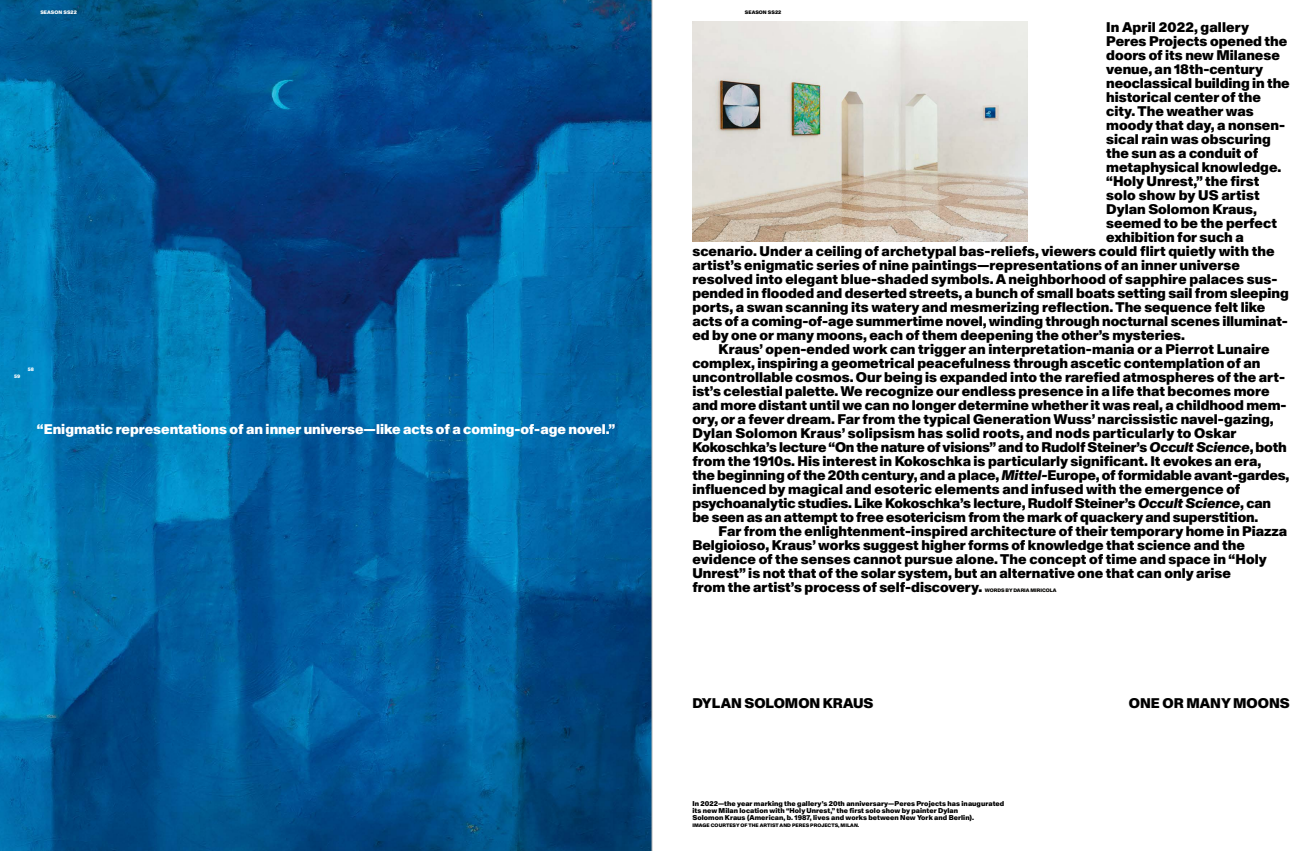
<style>
.page{position:relative;width:1304px;height:851px;background:#fff}
.page>*{position:absolute;margin:0;border:0;box-sizing:border-box;transform-origin:0 0}
.t1{font:14px "Monument Kaleidoscope Heavy";color:#000}
.t2{font:14px "Monument Kaleidoscope Heavy";color:#fff}
.t3{font:7px/7px "Monument Kaleidoscope Heavy";letter-spacing:.01em;color:#000}
.t4{font:5px "Monument Kaleidoscope Heavy";letter-spacing:.01em;color:#000}
.t5{font:5px "Monument Kaleidoscope Heavy";color:#050400}
.t6{font:5px "Monument Kaleidoscope Heavy";letter-spacing:.01em;color:#fff}
.s1{font-style:italic}
</style>
<div class="page">
<img style="left:0;top:0;width:652px;height:850px">
<img style="left:692px;top:21px;width:336px;height:221px">
<hr style="left:652px;top:0;width:1px;height:850px;background:#b1b4b4">
<p class="t6" style="left:40px;top:8px;width:38px">SEASON SS22</p>
<p class="t4" style="left:745px;top:8px;width:38px">SEASON SS22</p>
<p class="t6" style="left:28px;top:365px;width:8px">58</p>
<p class="t6" style="left:14px;top:372px;width:8px">59</p>
<p class="t2" style="left:37px;top:419px;width:580px">“Enigmatic representations of an inner universe—like acts of a coming-of-age novel.”</p>
<p class="t1" style="left:1106px;top:16px;width:144px">In April 2022, gallery</p>
<p class="t1" style="left:1106px;top:30px;width:183px">Peres Projects opened the</p>
<p class="t1" style="left:1106px;top:44px;width:175px">doors of its new Milanese</p>
<p class="t1" style="left:1106px;top:58px;width:158px">venue, an 18th-century</p>
<p class="t1" style="left:1106px;top:72px;width:185px">neoclassical building in the</p>
<p class="t1" style="left:1106px;top:86px;width:156px">historical center of the</p>
<p class="t1" style="left:1106px;top:100px;width:149px">city. The weather was</p>
<p class="t1" style="left:1106px;top:114px;width:180px">moody that day, a nonsen-</p>
<p class="t1" style="left:1106px;top:128px;width:166px">sical rain was obscuring</p>
<p class="t1" style="left:1106px;top:142px;width:153px">the sun as a conduit of</p>
<p class="t1" style="left:1106px;top:156px;width:177px">metaphysical knowledge.</p>
<p class="t1" style="left:1106px;top:170px;width:155px">“Holy Unrest,” the first</p>
<p class="t1" style="left:1106px;top:184px;width:155px">solo show by US artist</p>
<p class="t1" style="left:1106px;top:198px;width:152px">Dylan Solomon Kraus,</p>
<p class="t1" style="left:1106px;top:212px;width:172px">seemed to be the perfect</p>
<p class="t1" style="left:1106px;top:226px;width:139px">exhibition for such a</p>
<p class="t1" style="left:692px;top:240px;width:584px">scenario. Under a ceiling of archetypal bas-reliefs, viewers could flirt quietly with the</p>
<p class="t1" style="left:692px;top:254px;width:549px">artist’s enigmatic series of nine paintings—representations of an inner universe</p>
<p class="t1" style="left:692px;top:268px;width:586px">resolved into elegant blue-shaded symbols. A neighborhood of sapphire palaces sus-</p>
<p class="t1" style="left:692px;top:282px;width:598px">pended in flooded and deserted streets, a bunch of small boats setting sail from sleeping</p>
<p class="t1" style="left:692px;top:296px;width:574px">ports, a swan scanning its watery and mesmerizing reflection. The sequence felt like</p>
<p class="t1" style="left:692px;top:310px;width:597px">acts of a coming-of-age summertime novel, winding through nocturnal scenes illuminat-</p>
<p class="t1" style="left:692px;top:324px;width:494px">ed by one or many moons, each of them deepening the other’s mysteries.</p>
<p class="t1" style="left:719px;top:338px;width:552px">Kraus’ open-ended work can trigger an interpretation-mania or a Pierrot Lunaire</p>
<p class="t1" style="left:692px;top:352px;width:569px">complex, inspiring a geometrical peacefulness through ascetic contemplation of an</p>
<p class="t1" style="left:692px;top:366px;width:594px">uncontrollable cosmos. Our being is expanded into the rarefied atmospheres of the art-</p>
<p class="t1" style="left:692px;top:380px;width:579px">ist’s celestial palette. We recognize our endless presence in a life that becomes more</p>
<p class="t1" style="left:692px;top:394px;width:596px">and more distant until we can no longer determine whether it was real, a childhood mem-</p>
<p class="t1" style="left:692px;top:408px;width:583px">ory, or a fever dream. Far from the typical Generation Wuss’ narcissistic navel-gazing,</p>
<p class="t1" style="left:692px;top:422px;width:546px">Dylan Solomon Kraus’ solipsism has solid roots, and nods particularly to Oskar</p>
<p class="t1" style="left:692px;top:436px;width:596px">Kokoschka’s lecture “On the nature of visions” and to Rudolf Steiner’s <span class="s1">Occult Science</span>, both</p>
<p class="t1" style="left:692px;top:450px;width:571px">from the 1910s. His interest in Kokoschka is particularly significant. It evokes an era,</p>
<p class="t1" style="left:692px;top:464px;width:599px">the beginning of the 20th century, and a place, <span class="s1">Mittel-</span>Europe, of formidable avant-gardes,</p>
<p class="t1" style="left:692px;top:478px;width:549px">influenced by magical and esoteric elements and infused with the emergence of</p>
<p class="t1" style="left:692px;top:492px;width:580px">psychoanalytic studies. Like Kokoschka’s lecture, Rudolf Steiner’s <span class="s1">Occult Science</span>, can</p>
<p class="t1" style="left:692px;top:506px;width:567px">be seen as an attempt to free esotericism from the mark of quackery and superstition.</p>
<p class="t1" style="left:719px;top:520px;width:570px">Far from the enlightenment-inspired architecture of their temporary home in Piazza</p>
<p class="t1" style="left:692px;top:534px;width:554px">Belgioioso, Kraus’ works suggest higher forms of knowledge that science and the</p>
<p class="t1" style="left:692px;top:548px;width:576px">evidence of the senses cannot pursue alone. The concept of time and space in “Holy</p>
<p class="t1" style="left:692px;top:562px;width:540px">Unrest” is not that of the solar system, but an alternative one that can only arise</p>
<p class="t1" style="left:692px;top:576px;width:292px">from the artist’s process of self-discovery.</p>
<p class="t5" style="left:985px;top:586px;width:73px">WORDS BY DARIA MIRICOLA</p>
<p class="t1" style="left:692px;top:692px;width:183px">DYLAN SOLOMON KRAUS</p>
<p class="t1" style="left:1129px;top:692px;width:162px">ONE OR MANY MOONS</p>
<p class="t3" style="left:692px;top:799px;width:313px">In 2022—the year marking the gallery’s 20th anniversary—Peres Projects has inaugurated its new Milan location with “Holy Unrest,” the first solo show by painter Dylan<br>Solomon Kraus (American, b. 1987, lives and works between New York and Berlin).</p>
<p class="t4" style="left:692px;top:820px;width:168px">IMAGE COURTESY OF THE ARTIST AND PERES PROJECTS, MILAN.</p>
</div>
